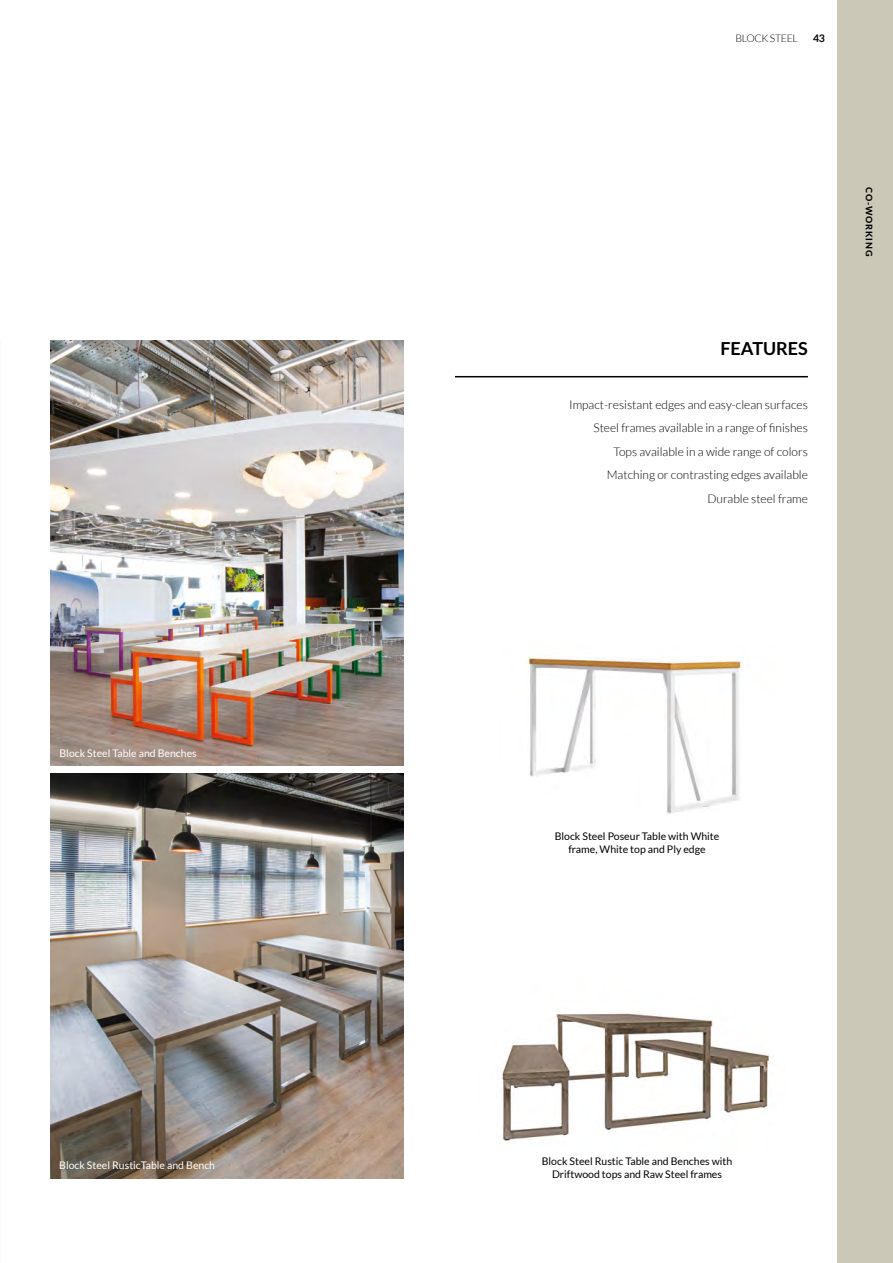
<style>
.page{position:relative;width:893px;height:1263px;background:#fff}
.page>*{position:absolute;margin:0;border:0;box-sizing:border-box;transform-origin:0 0}
.t1{font:700 18px "Lato";color:#000}
.t2{font:300 12px/23.5px "Lato";color:#000;text-align:right}
.t3{font:10.5px/13.5px "Lato";color:#000;text-align:center}
.t4{font:10.5px "Lato";color:#fff}
.t5{font:300 10.5px "Lato";letter-spacing:-.03em;color:#000}
.t6{font:700 10.5px "Lato";color:#000}
.t7{font:800 9px "Lato";letter-spacing:.1em;color:#000}
</style>
<div class="page">
<img style="left:51px;top:774px;width:353px;height:404px">
<img style="left:51px;top:340px;width:353px;height:425px">
<hr style="left:455px;top:376px;width:353px;height:1px;background:#000">
<img style="left:525px;top:656px;width:216px;height:158px">
<img style="left:502px;top:1013px;width:268px;height:128px">
<div style="left:838px;top:0;width:55px;height:1263px;background:#cbc8b8"></div>
<p class="t4" style="left:60px;top:747px;width:139px">Block Steel Table and Benches</p>
<p class="t4" style="left:59px;top:1160px;width:157px">Block Steel RusticTable and Bench</p>
<p class="t5" style="left:735px;top:33px;width:64px">BLOCK STEEL</p>
<p class="t6" style="left:813px;top:33px;width:13px">43</p>
<h1 class="t1" style="left:720px;top:338px;width:89px">FEATURES</h1>
<p class="t2" style="left:569px;top:393px;width:240px">Impact-resistant edges and easy-clean surfaces Steel frames available in a range of finishes Tops available in a wide range of colors Matching or contrasting edges available Durable steel frame</p>
<p class="t7" style="left:876px;top:187px;width:71px;rotate:90deg">CO-WORKING</p>
<p class="t3" style="left:555px;top:829px;width:166px">Block Steel Poseur Table with White frame, White top and Ply edge</p>
<p class="t3" style="left:542px;top:1154px;width:192px">Block Steel Rustic Table and Benches with<br>Driftwood tops and Raw Steel frames</p>
</div>
